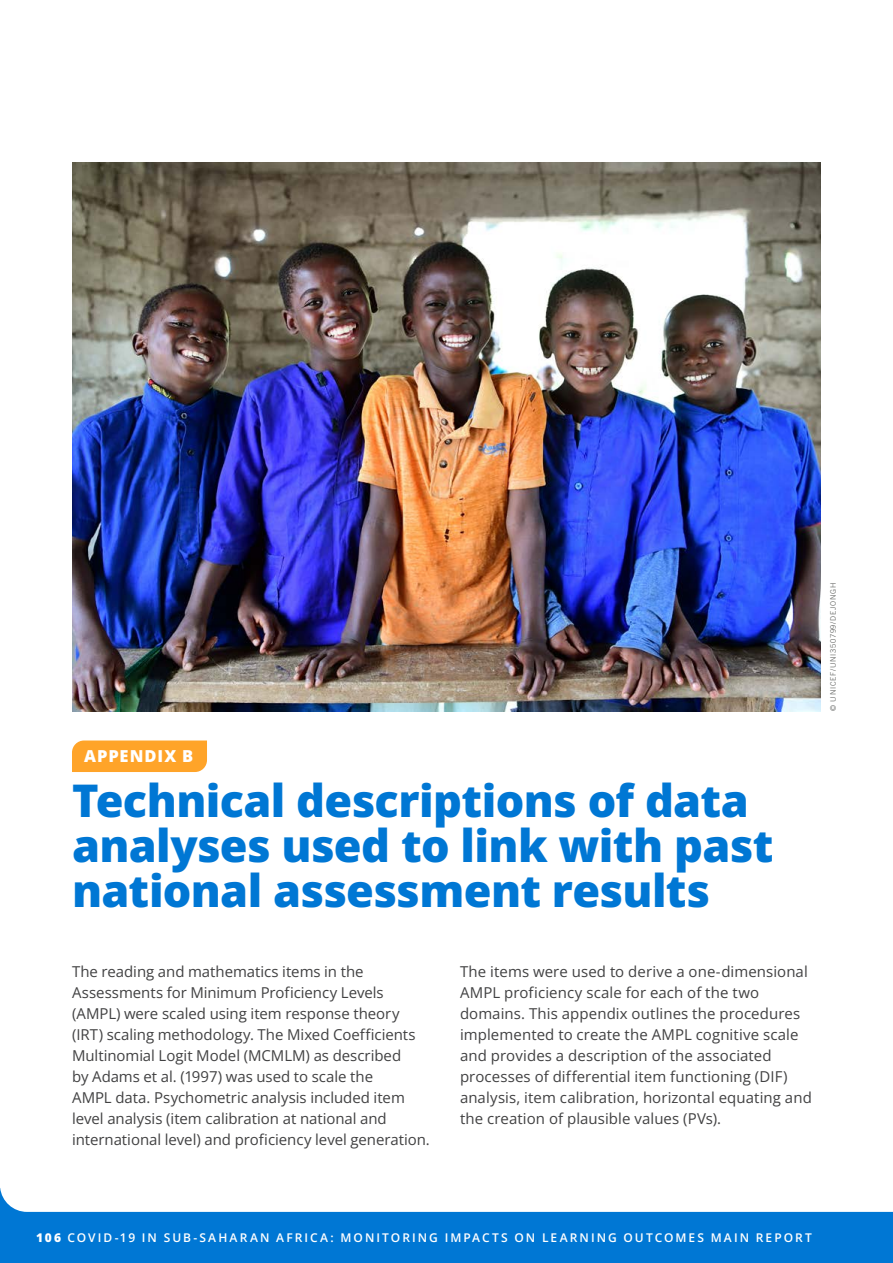
<style>
.page{position:relative;width:893px;height:1263px;background:#fff}
.page>*{position:absolute;margin:0;border:0;box-sizing:border-box;transform-origin:0 0}
.t1{font:800 45px/45px "Open Sans";letter-spacing:-.015em;color:#0077d4}
.t2{font:800 16.5px "Open Sans";letter-spacing:.06em;color:#fff}
.t3{font:15px/21px "Open Sans";color:#414142}
.t4{font:600 12px "Open Sans";letter-spacing:.17em;color:#fff}
.t5{font:300 7.5px "Trade Gothic LT Std";letter-spacing:.1em;color:#545553}
.s1{font-weight:800}
</style>
<div class="page">
<div style="left:72px;top:740px;width:135px;height:32px;background:#ffa429"></div>
<img style="left:72px;top:162px;width:749px;height:549px">
<svg style="left:0;top:1188px;width:893px;height:75px;fill:#0077d4"></svg>
<p class="t2" style="left:84px;top:745px;width:111px">APPENDIX B</p>
<h1 class="t1" style="left:72px;top:777px;width:703px">Technical descriptions of data analyses used to link with past national assessment results</h1>
<p class="t5" style="left:829px;top:711px;width:130px;rotate:-90deg">© UNICEF/UNI350799/DEJONGH</p>
<p class="t3" style="left:72px;top:960px;width:359px">The reading and mathematics items in the Assessments for Minimum Proficiency Levels (AMPL) were scaled using item response theory (IRT) scaling methodology. The Mixed Coefficients Multinomial Logit Model (MCMLM) as described<br>by Adams et al. (1997) was used to scale the<br>AMPL data. Psychometric analysis included item level analysis (item calibration at national and international level) and proficiency level generation.</p>
<p class="t3" style="left:460px;top:960px;width:353px">The items were used to derive a one-dimensional AMPL proficiency scale for each of the two domains. This appendix outlines the procedures implemented to create the AMPL cognitive scale and provides a description of the associated processes of differential item functioning (DIF) analysis, item calibration, horizontal equating and the creation of plausible values (PVs).</p>
<p class="t4" style="left:36px;top:1230px;width:777px"><span class="s1">106</span> COVID-19 IN SUB-SAHARAN AFRICA: MONITORING IMPACTS ON LEARNING OUTCOMES MAIN REPORT</p>
</div>
